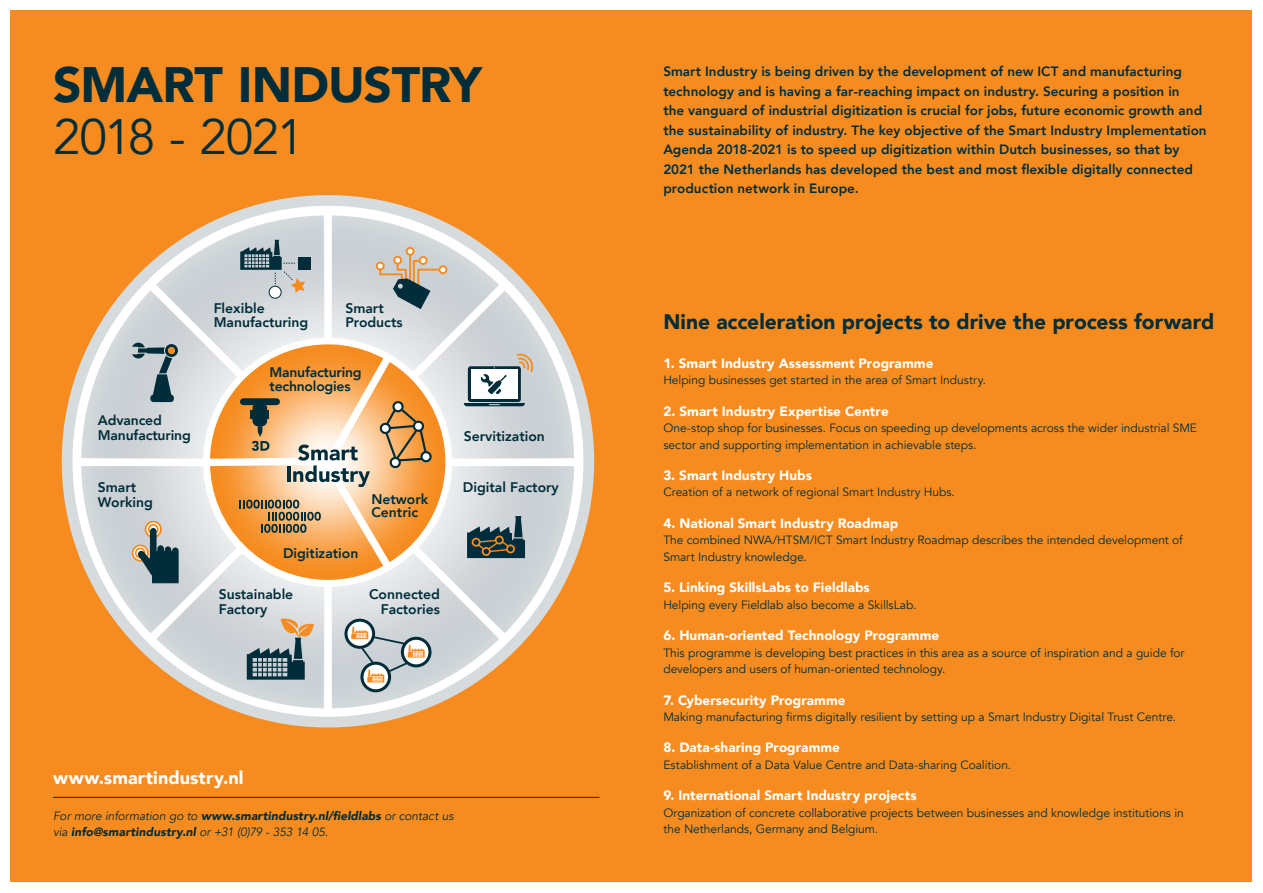
<style>
.page{position:relative;width:1263px;height:893px;background:#fff}
.page>*{position:absolute;margin:0;border:0;box-sizing:border-box;transform-origin:0 0}
.plat{font:900 49.65px "Avenir";letter-spacing:-.015em;color:#002d39}
.plat-2{font:49.65px "Avenir";letter-spacing:-.04em;color:#002d39}
.plat-3{font:900 21px "Avenir";color:#002d39}
.opsomming_plat{font:900 18px "Avenir";letter-spacing:.005em;color:#fff}
.t1{font:800 13.95px/14.8px "Avenir";color:#002d39}
.plat-4{font:800 13.5px/19.5px "Avenir";color:#002d39}
.opsomming_kop{font:900 13.5px "Avenir";letter-spacing:.005em;color:#fff}
.opsomming_plat-2{font:12px/16.5px "Avenir";letter-spacing:-.005em;color:#002d39}
.opsomming_plat-3{font:italic 12px/16.5px "Avenir";letter-spacing:-.005em;color:#002d39}
.s1{font-weight:900}
</style>
<div class="page">
<div style="left:11px;top:11px;width:1241px;height:871px;background:#f68c1f"></div>
<svg style="left:62px;top:195px;width:532px;height:532px;background:#dde0e2"></svg>
<svg style="left:77px;top:211px;width:501px;height:502px"></svg>
<hr style="left:53px;top:797px;width:547px;height:1px;background:#002d39">
<p class="plat" style="left:53px;top:42px;width:430px">SMART INDUSTRY</p>
<p class="plat-2" style="left:53px;top:108px;width:253px">2018 - 2021</p>
<p class="t1" style="left:214px;top:300px;width:96px">Flexible<br>Manufacturing</p>
<p class="t1" style="left:345px;top:300px;width:59px">Smart<br>Products</p>
<p class="t1" style="left:98px;top:413px;width:95px">Advanced<br>Manufacturing</p>
<p class="t1" style="left:270px;top:364px;width:94px">Manufacturing technologies</p>
<p class="t1" style="left:464px;top:428px;width:83px">Servitization</p>
<p class="t1" style="left:98px;top:480px;width:57px">Smart<br>Working</p>
<p class="t1" style="left:463px;top:480px;width:97px">Digital Factory</p>
<p class="t1" style="left:371px;top:493px;width:58px;line-height:13.1px">Network<br>Centric</p>
<p class="t1" style="left:283px;top:545px;width:77px">Digitization</p>
<p class="t1" style="left:219px;top:587px;width:76px">Sustainable<br>Factory</p>
<p class="t1" style="left:369px;top:587px;width:72px;text-align:right">Connected<br>Factories</p>
<p class="opsomming_plat" style="left:53px;top:762px;width:192px">www.smartindustry.nl</p>
<p class="opsomming_plat-3" style="left:53px;top:807px;width:402px">For more information go to <span class="s1">www.smartindustry.nl/fieldlabs</span> or contact us via <span class="s1">info@smartindustry.nl</span> or +31 (0)79 - 353 14 05.</p>
<p class="plat-4" style="left:663px;top:62px;width:545px">Smart Industry is being driven by the development of new ICT and manufacturing technology and is having a far-reaching impact on industry. Securing a position in<br>the vanguard of industrial digitization is crucial for jobs, future economic growth and the sustainability of industry. The key objective of the Smart Industry Implementation Agenda 2018-2021 is to speed up digitization within Dutch businesses, so that by 2021 the Netherlands has developed the best and most flexible digitally connected production network in Europe.</p>
<p class="plat-3" style="left:663px;top:304px;width:553px">Nine acceleration projects to drive the process forward</p>
<p class="opsomming_kop" style="left:663px;top:351px;width:272px">1. Smart Industry Assessment Programme</p>
<p class="opsomming_plat-2" style="left:663px;top:372px;width:324px">Helping businesses get started in the area of Smart Industry.</p>
<p class="opsomming_kop" style="left:663px;top:399px;width:227px">2. Smart Industry Expertise Centre</p>
<p class="opsomming_plat-2" style="left:663px;top:420px;width:535px">One-stop shop for businesses. Focus on speeding up developments across the wider industrial SME sector and supporting implementation in achievable steps.</p>
<p class="opsomming_kop" style="left:663px;top:464px;width:150px">3. Smart Industry Hubs</p>
<p class="opsomming_plat-2" style="left:663px;top:484px;width:293px">Creation of a network of regional Smart Industry Hubs.</p>
<p class="opsomming_kop" style="left:663px;top:512px;width:236px">4. National Smart Industry Roadmap</p>
<p class="opsomming_plat-2" style="left:663px;top:532px;width:521px">The combined NWA/HTSM/ICT Smart Industry Roadmap describes the intended development of<br>Smart Industry knowledge.</p>
<p class="opsomming_kop" style="left:663px;top:576px;width:208px">5. Linking SkillsLabs to Fieldlabs</p>
<p class="opsomming_plat-2" style="left:663px;top:597px;width:255px">Helping every Fieldlab also become a SkillsLab.</p>
<p class="opsomming_kop" style="left:663px;top:624px;width:277px">6. Human-oriented Technology Programme</p>
<p class="opsomming_plat-2" style="left:663px;top:644px;width:523px">This programme is developing best practices in this area as a source of inspiration and a guide for developers and users of human-oriented technology.</p>
<p class="opsomming_kop" style="left:663px;top:688px;width:184px">7. Cybersecurity Programme</p>
<p class="opsomming_plat-2" style="left:663px;top:709px;width:514px">Making manufacturing firms digitally resilient by setting up a Smart Industry Digital Trust Centre.</p>
<p class="opsomming_kop" style="left:663px;top:736px;width:178px">8. Data-sharing Programme</p>
<p class="opsomming_plat-2" style="left:663px;top:757px;width:349px">Establishment of a Data Value Centre and Data-sharing Coalition.</p>
<p class="opsomming_kop" style="left:663px;top:784px;width:255px">9. International Smart Industry projects</p>
<p class="opsomming_plat-2" style="left:663px;top:805px;width:522px">Organization of concrete collaborative projects between businesses and knowledge institutions in the Netherlands, Germany and Belgium.</p>
</div>
